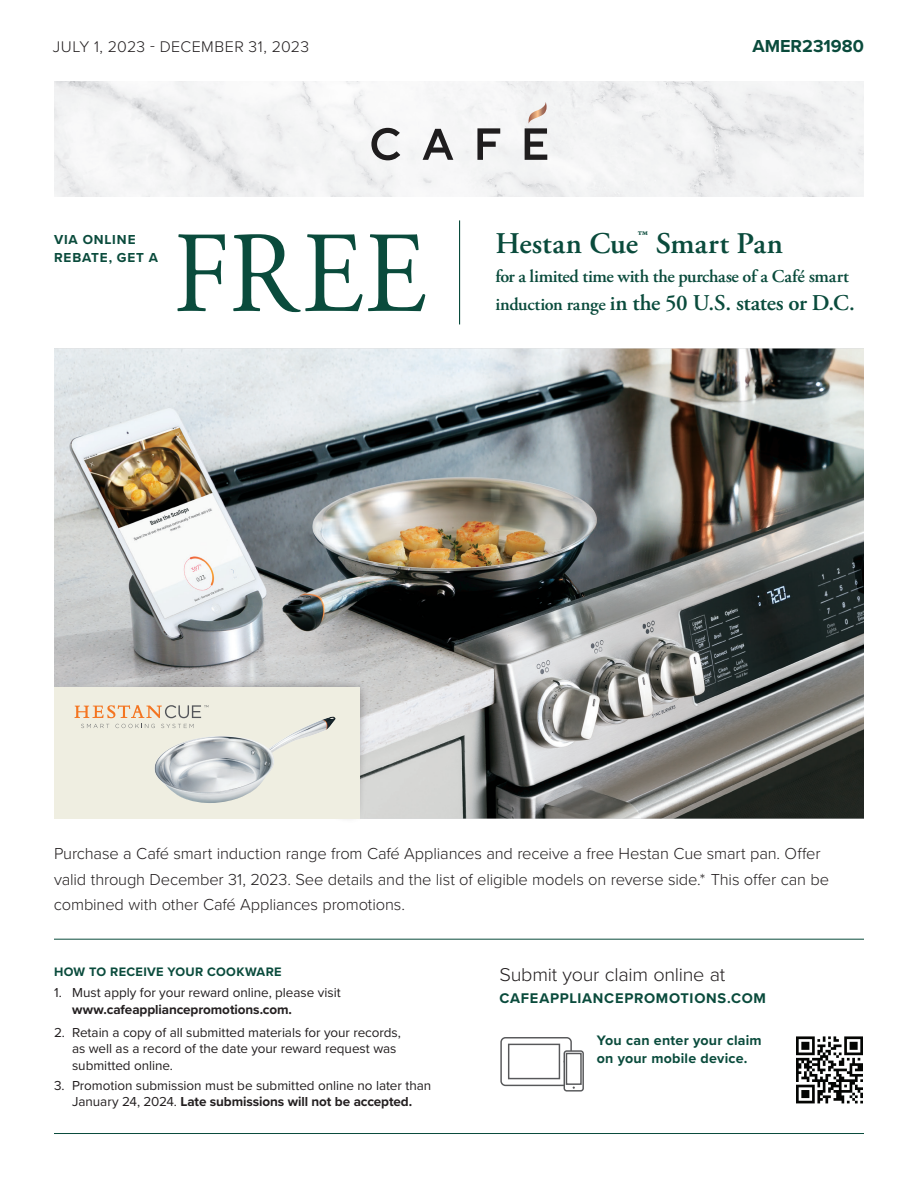
<style>
.page{position:relative;width:918px;height:1188px;background:#fff}
.page>*{position:absolute;margin:0;border:0;box-sizing:border-box;transform-origin:0 0}
.t1{font:115.5px "Adobe Garamond Pro";color:#0a4b3c;scale:.91 1}
.t2{font:600 30px "Adobe Garamond Pro";letter-spacing:.005em;color:#0a4b3c}
.t3{font:600 22.5px "Adobe Garamond Pro";letter-spacing:-.015em;color:#0a4b3c}
.t4{font:300 19.2px "Proxima Nova";letter-spacing:-.015em;color:#231f20}
.t5{font:600 18px "Adobe Garamond Pro";letter-spacing:-.015em;color:#0a4b3c}
.t6{font:700 18px "Proxima Nova";color:#0a4b3c}
.t7{font:300 16.5px/25.5px "Proxima Nova";letter-spacing:-.01em;color:#231f20}
.t8{font:300 16.05px "Proxima Nova";letter-spacing:.025em;color:#231f20}
.t9{font:700 14.55px "Proxima Nova";letter-spacing:.05em;color:#0a4b3c}
.t10{font:700 14.25px/18.3px "Proxima Nova";letter-spacing:.015em;color:#0a4b3c}
.t11{font:13.5px/16.5px "Proxima Nova";letter-spacing:-.005em;color:#231f20}
.t12{font:700 13.5px "Proxima Nova";letter-spacing:-.005em;color:#231f20}
.t13{font:700 13.5px/18px "Proxima Nova";letter-spacing:.065em;color:#0a4b3c}
.t14{font:700 12.75px "Proxima Nova";letter-spacing:.025em;color:#0a4b3c}
.s1{font-size:18px}
.s2{font-size:21px}
.s3{font-weight:700}
</style>
<div class="page">
<hr style="left:459px;top:220px;width:1px;height:104px;background:#0a4b3c">
<img style="left:54px;top:349px;width:810px;height:470px">
<div style="left:52px;top:677px;width:317px;height:147px;background:#231f20;opacity:.75"></div>
<div style="left:54px;top:688px;width:306px;height:131px;background:#efeee1"></div>
<svg style="left:74px;top:705px;width:262px;height:24px"></svg>
<img style="left:154px;top:717px;width:181px;height:86px">
<svg style="left:796px;top:1036px;width:67px;height:67px"></svg>
<hr style="left:54px;top:939px;width:810px;height:1px;background:#0a4b3c">
<hr style="left:54px;top:1133px;width:810px;height:1px;background:#0a4b3c">
<div style="left:500px;top:1037px;width:72px;height:49px;border:1px solid #57585a;border-radius:4px"></div>
<div style="left:508px;top:1044px;width:52px;height:35px;border:1px solid #57585a"></div>
<div style="left:564px;top:1051px;width:19px;height:40px;background:#fff;border-radius:2px"></div>
<div style="left:564px;top:1050px;width:20px;height:42px;border:1px solid #57585a;border-radius:2px"></div>
<div style="left:566px;top:1053px;width:16px;height:32px;border:1px solid #57585a"></div>
<img style="left:54px;top:81px;width:810px;height:116px">
<svg style="left:371px;top:128px;width:29px;height:32px"></svg>
<svg style="left:423px;top:129px;width:30px;height:31px"></svg>
<svg style="left:477px;top:128px;width:23px;height:32px"></svg>
<svg style="left:525px;top:102px;width:22px;height:58px"></svg>
<p class="t8" style="left:53px;top:35px;width:258px">JULY 1, 2023 - DECEMBER 31, 2023</p>
<h3 class="t6" style="left:752px;top:33px;width:113px">AMER231980</h3>
<p class="t13" style="left:54px;top:230px;width:106px">VIA ONLINE<br>REBATE, GET A</p>
<h1 class="t1" style="left:173px;top:205px;width:280px">FREE</h1>
<h2 class="t2" style="left:495px;top:227px;width:289px">Hestan Cue<sup>™</sup> Smart Pan</h2>
<h3 class="t5" style="left:495px;top:266px;width:355px">for a limited time with the purchase of a Café smart</h3>
<h3 class="t3" style="left:495px;top:290px;width:361px"><span class="s1">induction range</span> <span class="s2">i</span>n the 50 U.S. states or D.C.</h3>
<p class="t7" style="left:54px;top:840px;width:777px">Purchase a Café smart induction range from Café Appliances and receive a free Hestan Cue smart pan. Offer valid through December 31, 2023. See details and the list of eligible models on reverse side.* This offer can be combined with other Café Appliances promotions.</p>
<p class="t14" style="left:54px;top:962px;width:229px">HOW TO RECEIVE YOUR COOKWARE</p>
<p class="t11" style="left:54px;top:984px;width:288px">1. Must apply for your reward online, please visit</p>
<p class="t12" style="left:72px;top:999px;width:221px">www.cafeappliancepromotions.com.</p>
<p class="t11" style="left:72px;top:1024px;width:330px;text-indent:-18px">2. Retain a copy of all submitted materials for your records, as well as a record of the date your reward request was submitted online.</p>
<p class="t11" style="left:54px;top:1076px;width:379px;text-align:center">3. Promotion submission must be submitted online no later than<br>January 24, 2024. <span class="s3">Late submissions will not be accepted.</span></p>
<h3 class="t4" style="left:500px;top:961px;width:227px">Submit your claim online at</h3>
<p class="t9" style="left:500px;top:987px;width:268px">CAFEAPPLIANCEPROMOTIONS.COM</p>
<p class="t10" style="left:597px;top:1030px;width:167px">You can enter your claim on your mobile device.</p>
</div>
